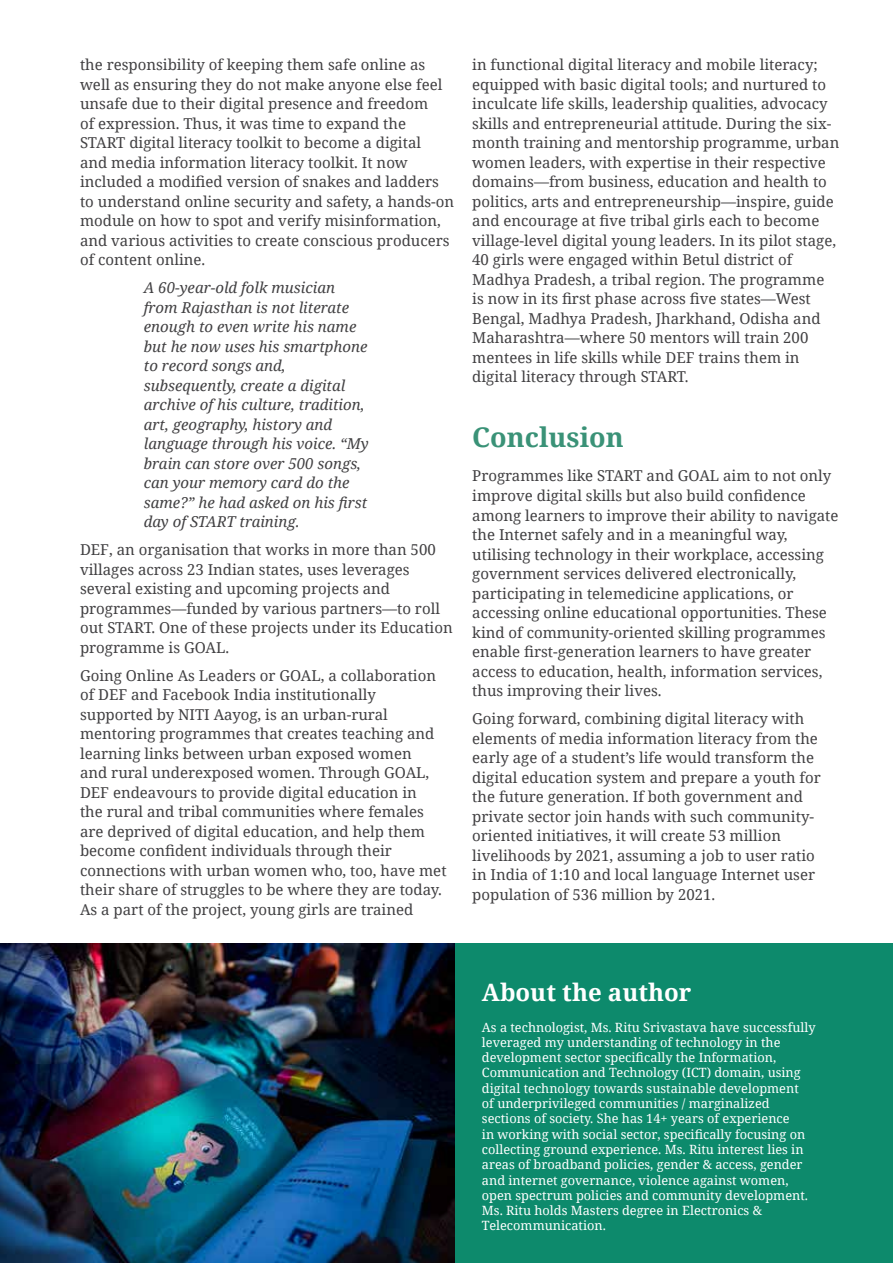
<style>
.page{position:relative;width:893px;height:1263px;background:#fff}
.page>*{position:absolute;margin:0;border:0;box-sizing:border-box;transform-origin:0 0}
.t1{font:700 27px "Noto Serif";color:#3a9277}
.t2{font:700 24px "Noto Serif";color:#fff}
.t3{font:15px/19.5px "Noto Serif";color:#414042}
.t4{font:italic 15px/19.5px "Noto Serif";color:#414042}
.t5{font:12.75px/15.3px "Noto Serif";color:#fff}
</style>
<div class="page">
<div style="left:429px;top:943px;width:464px;height:320px;background:#0d8a6c"></div>
<img style="left:0;top:943px;width:454px;height:320px">
<p class="t3" style="left:80px;top:54px;width:376px">the responsibility of keeping them safe online as well as ensuring they do not make anyone else feel unsafe due to their digital presence and freedom<br>of expression. Thus, it was time to expand the START digital literacy toolkit to become a digital<br>and media information literacy toolkit. It now included a modified version of snakes and ladders to understand online security and safety, a hands-on module on how to spot and verify misinformation, and various activities to create conscious producers of content online.</p>
<p class="t4" style="left:144px;top:277px;width:226px">A 60-year-old folk musician from Rajasthan is not literate enough to even write his name but he now uses his smartphone to record songs and, subsequently, create a digital archive of his culture, tradition, art, geography, history and language through his voice. “My brain can store over 500 songs, can your memory card do the same?” he had asked on his first day of START training.</p>
<p class="t3" style="left:80px;top:539px;width:374px">DEF, an organisation that works in more than 500 villages across 23 Indian states, uses leverages several existing and upcoming projects and programmes—funded by various partners—to roll out START. One of these projects under its Education programme is GOAL.</p>
<p class="t3" style="left:80px;top:665px;width:368px">Going Online As Leaders or GOAL, a collaboration of DEF and Facebook India institutionally supported by NITI Aayog, is an urban-rural mentoring programmes that creates teaching and learning links between urban exposed women<br>and rural underexposed women. Through GOAL, DEF endeavours to provide digital education in<br>the rural and tribal communities where females are deprived of digital education, and help them become confident individuals through their connections with urban women who, too, have met their share of struggles to be where they are today.<br>As a part of the project, young girls are trained</p>
<p class="t3" style="left:472px;top:54px;width:369px">in functional digital literacy and mobile literacy; equipped with basic digital tools; and nurtured to inculcate life skills, leadership qualities, advocacy skills and entrepreneurial attitude. During the six&shy;month training and mentorship programme, urban women leaders, with expertise in their respective domains—from business, education and health to politics, arts and entrepreneurship—inspire, guide and encourage at five tribal girls each to become village-level digital young leaders. In its pilot stage, 40 girls were engaged within Betul district of Madhya Pradesh, a tribal region. The programme is now in its first phase across five states—West Bengal, Madhya Pradesh, Jharkhand, Odisha and Maharashtra—where 50 mentors will train 200 mentees in life skills while DEF trains them in digital literacy through START.</p>
<h1 class="t1" style="left:472px;top:418px;width:153px">Conclusion</h1>
<p class="t3" style="left:472px;top:466px;width:368px">Programmes like START and GOAL aim to not only improve digital skills but also build confidence among learners to improve their ability to navigate the Internet safely and in a meaningful way, utilising technology in their workplace, accessing government services delivered electronically, participating in telemedicine applications, or accessing online educational opportunities. These kind of community-oriented skilling programmes enable first-generation learners to have greater access to education, health, information services, thus improving their lives.</p>
<p class="t3" style="left:472px;top:708px;width:350px">Going forward, combining digital literacy with elements of media information literacy from the early age of a student’s life would transform the digital education system and prepare a youth for the future generation. If both government and private sector join hands with such community&shy;oriented initiatives, it will create 53 million livelihoods by 2021, assuming a job to user ratio in India of 1:10 and local language Internet user population of 536 million by 2021.</p>
<h2 class="t2" style="left:482px;top:976px;width:211px">About the author</h2>
<p class="t5" style="left:482px;top:1019px;width:335px">As a technologist, Ms. Ritu Srivastava have successfully leveraged my understanding of technology in the development sector specifically the Information, Communication and Technology (ICT) domain, using digital technology towards sustainable development<br>of underprivileged communities / marginalized sections of society. She has 14+ years of experience<br>in working with social sector, specifically focusing on collecting ground experience. Ms. Ritu interest lies in areas of broadband policies, gender &amp; access, gender and internet governance, violence against women, open spectrum policies and community development.<br>Ms. Ritu holds Masters degree in Electronics &amp; Telecommunication.</p>
</div>
